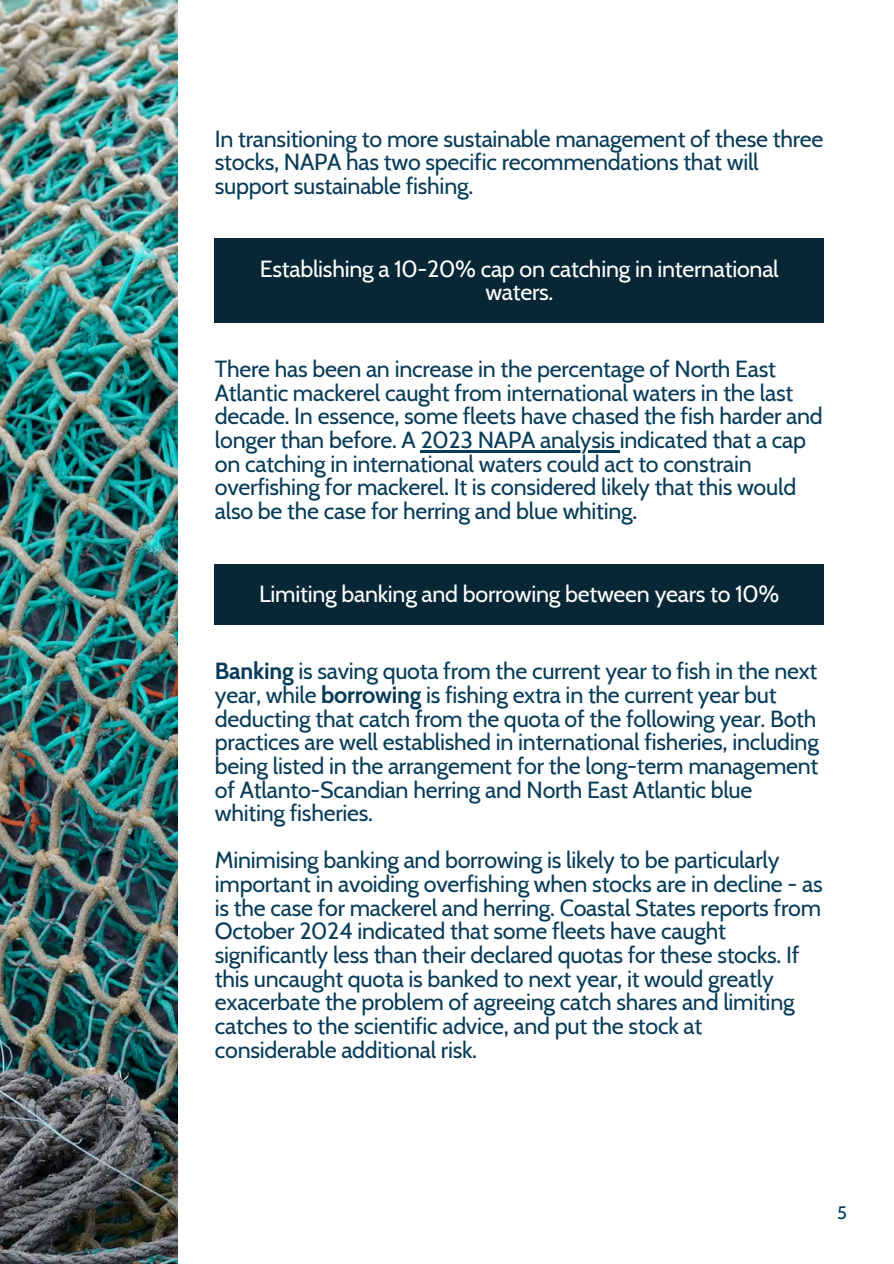
<style>
.page{position:relative;width:894px;height:1264px;background:#fff}
.page>*{position:absolute;margin:0;border:0;box-sizing:border-box;transform-origin:0 0}
.t1{font:23.25px/23.7px "Cabin";letter-spacing:-.01em;color:#073c59}
.t2{font:23.25px/23.7px "Cabin";letter-spacing:-.01em;color:#fff;text-align:center}
.t3{font:18px "Cabin";color:#073c59}
.s1{font-weight:700}
</style>
<div class="page">
<img style="left:0;top:0;width:178px;height:1263px">
<hr style="left:420px;top:450px;width:199px;height:2px;background:#073c59">
<div style="left:215px;top:238px;width:608px;height:85px;background:#082736"></div>
<div style="left:215px;top:563px;width:608px;height:61px;background:#082736"></div>
<p class="t1" style="left:215px;top:126px;width:609px">In transitioning to more sustainable management of these three stocks, NAPA has two specific recommendations that will support sustainable fishing.</p>
<h1 class="t2" style="left:260px;top:256px;width:520px">Establishing a 10-20% cap on catching in international waters.</h1>
<p class="t1" style="left:215px;top:357px;width:609px">There has been an increase in the percentage of North East Atlantic mackerel caught from international waters in the last decade. In essence, some fleets have chased the fish harder and longer than before. A 2023 NAPA analysis indicated that a cap</p>
<h1 class="t1" style="left:215px;top:451px;width:582px">on catching in international waters could act to constrain overfishing for mackerel. It is considered likely that this would also be the case for herring and blue whiting.</h1>
<h1 class="t2" style="left:259px;top:581px;width:521px">Limiting banking and borrowing between years to 10%</h1>
<h1 class="t1" style="left:215px;top:659px;width:605px"><span class="s1">Banking</span> is saving quota from the current year to fish in the next year, while <span class="s1">borrowing</span> is fishing extra in the current year but deducting that catch from the quota of the following year. Both practices are well established in international fisheries, including being listed in the arrangement for the long-term management of Atlanto-Scandian herring and North East Atlantic blue whiting fisheries.</h1>
<h1 class="t1" style="left:215px;top:848px;width:609px">Minimising banking and borrowing is likely to be particularly important in avoiding overfishing when stocks are in decline - as is the case for mackerel and herring. Coastal States reports from October 2024 indicated that some fleets have caught significantly less than their declared quotas for these stocks. If this uncaught quota is banked to next year, it would greatly exacerbate the problem of agreeing catch shares and limiting catches to the scientific advice, and put the stock at considerable additional risk.</h1>
<h1 class="t3" style="left:837px;top:1201px;width:11px">5</h1>
</div>
